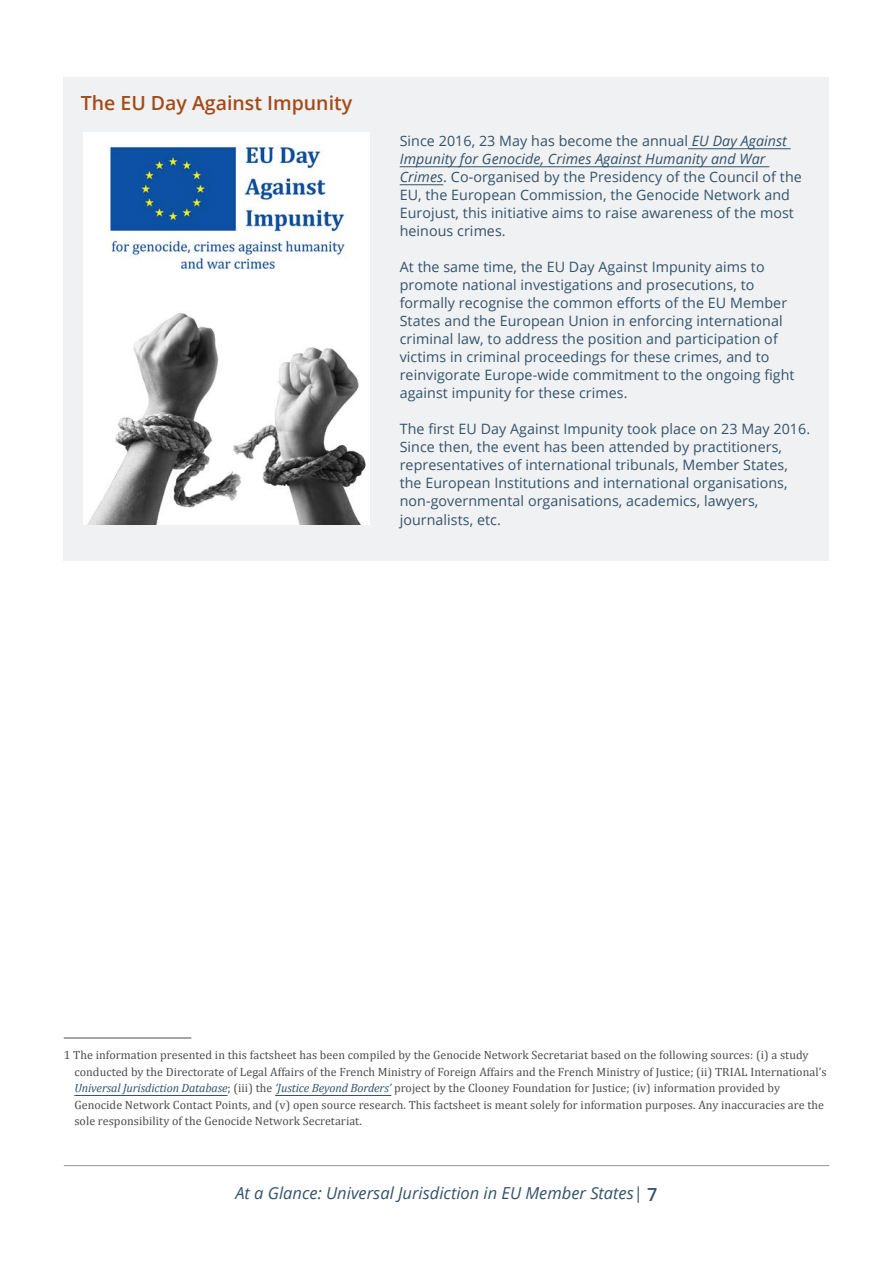
<style>
.page{position:relative;width:893px;height:1263px;background:#fff}
.page>*{position:absolute;margin:0;border:0;box-sizing:border-box;transform-origin:0 0}
.mezititul_2r{font:600 19.5px "Open Sans";color:#a44b17}
.t1{font:italic 16.5px "Open Sans";color:#33536b}
.box_text{font:14.25px/18px "Open Sans";letter-spacing:.005em;color:#33536b}
.text{font:12px/16.5px "Cambria";letter-spacing:.005em;color:#4b4c4d}
.s1{font-style:italic}
.s2{font-style:italic;color:#33536b}
.s3{font-style:normal}
.s4{font-weight:600;font-style:normal;font-size:18px}
</style>
<div class="page">
<hr style="left:64px;top:1165px;width:765px;height:1px;background:#939598">
<div style="left:64px;top:78px;width:765px;height:483px;background:#f0f1f2"></div>
<hr style="left:688px;top:148px;width:103px;height:1px;background:#33536b">
<hr style="left:400px;top:166px;width:369px;height:1px;background:#33536b">
<hr style="left:400px;top:184px;width:43px;height:1px;background:#33536b">
<img style="left:84px;top:132px;width:286px;height:392px">
<hr style="left:64px;top:1038px;width:127px;height:1px;background:#4b4c4d">
<hr style="left:74px;top:1095px;width:154px;height:1px;background:#33536b">
<hr style="left:275px;top:1095px;width:116px;height:1px;background:#33536b">
<p class="mezititul_2r" style="left:81px;top:89px;width:273px">The EU Day Against Impunity</p>
<p class="box_text" style="left:400px;top:131px;width:404px">Since 2016, 23 May has become the annual <span class="s1">EU Day Against Impunity for Genocide, Crimes Against Humanity and War Crimes</span>. Co-organised by the Presidency of the Council of the EU, the European Commission, the Genocide Network and Eurojust, this initiative aims to raise awareness of the most heinous crimes.</p>
<p class="box_text" style="left:400px;top:257px;width:396px">At the same time, the EU Day Against Impunity aims to promote national investigations and prosecutions, to formally recognise the common efforts of the EU Member States and the European Union in enforcing international criminal law, to address the position and participation of victims in criminal proceedings for these crimes, and to reinvigorate Europe-wide commitment to the ongoing fight against impunity for these crimes.</p>
<p class="box_text" style="left:400px;top:419px;width:412px">The first EU Day Against Impunity took place on 23 May 2016.<br>Since then, the event has been attended by practitioners, representatives of international tribunals, Member States, the European Institutions and international organisations, non-governmental organisations, academics, lawyers,</p>
<p class="box_text" style="left:400px;top:511px;width:103px">journalists, etc.</p>
<p class="text" style="left:74px;top:1047px;width:754px;text-indent:-11px">1 The information presented in this factsheet has been compiled by the Genocide Network Secretariat based on the following sources: (i) a study conducted by the Directorate of Legal Affairs of the French Ministry of Foreign Affairs and the French Ministry of Justice; (ii) TRIAL International’s <span class="s2">Universal Jurisdiction Database</span>; (iii) the <span class="s2">‘Justice Beyond Borders’</span> project by the Clooney Foundation for Justice; (iv) information provided by Genocide Network Contact Points, and (v) open source research. This factsheet is meant solely for information purposes. Any inaccuracies are the sole responsibility of the Genocide Network Secretariat.</p>
<p class="t1" style="left:235px;top:1182px;width:423px">At a Glance: Universal Jurisdiction in EU Member States<span class="s3">|</span> <span class="s4">7</span></p>
</div>
